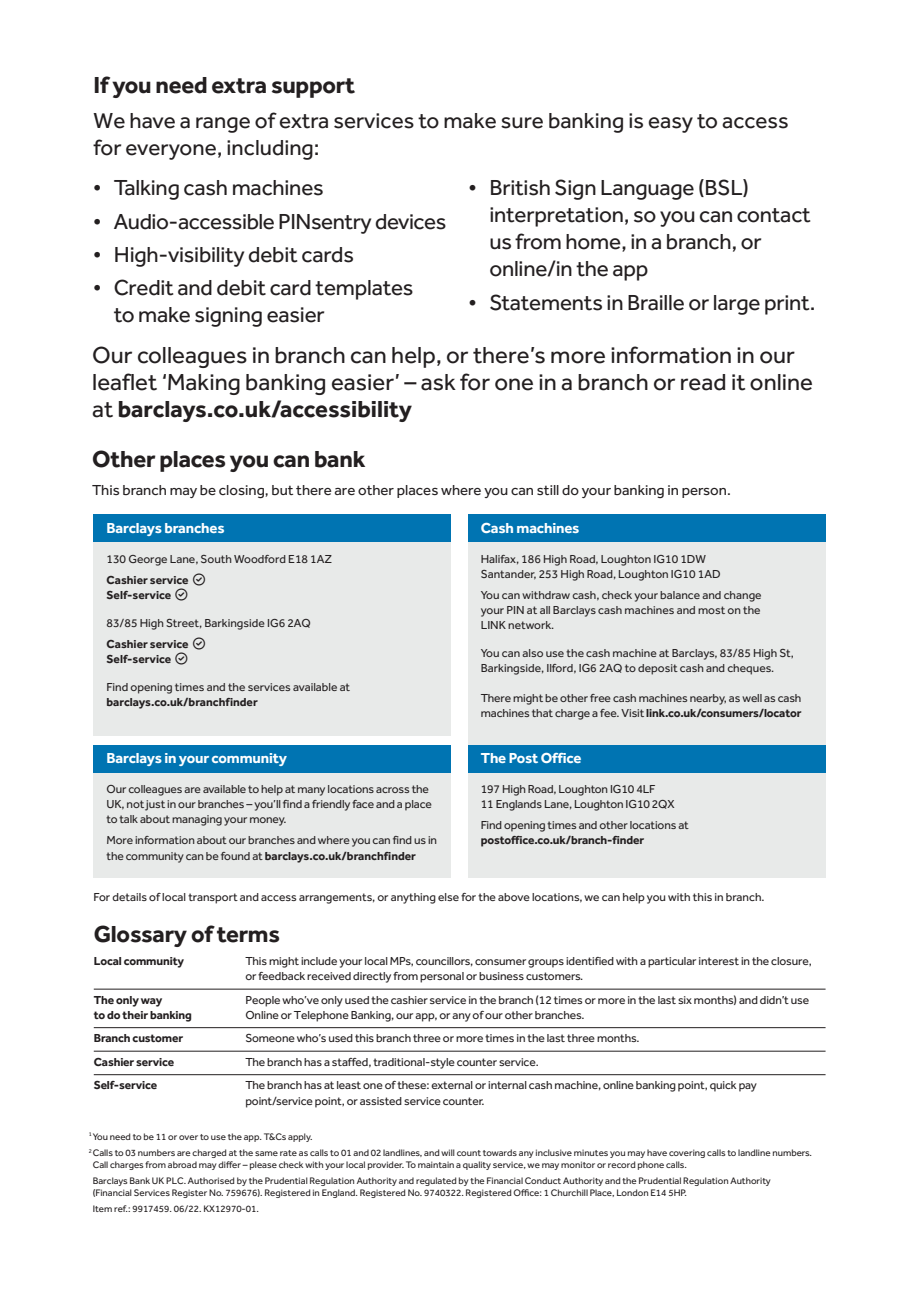
<style>
.page{position:relative;width:919px;height:1289px;background:#fff}
.page>*{position:absolute;margin:0;border:0;box-sizing:border-box;transform-origin:0 0}
.t1{font:24px/27px "Effra";color:#231f20}
.t2{font:700 24px "Effra";letter-spacing:-.01em;color:#231f20}
.t3{font:22.5px/27px "Effra";letter-spacing:-.01em;color:#231f20}
.t4{font:15px "Effra";color:#231f20}
.t5{font:700 15px "Effra";letter-spacing:-.01em;color:#fff}
.t6{font:12px/15px "Effra";letter-spacing:-.01em;color:#231f20}
.t7{font:700 12px/15px "Effra";letter-spacing:-.01em;color:#231f20}
.t8{font:9.75px/16.2px "Effra";color:#231f20}
.s1{font-weight:700}
</style>
<div class="page">
<div style="left:94px;top:542px;width:357px;height:193px;background:#e8eae9"></div>
<div style="left:94px;top:772px;width:357px;height:105px;background:#e8eae9"></div>
<div style="left:468px;top:542px;width:357px;height:202px;background:#e8eae9"></div>
<div style="left:468px;top:772px;width:357px;height:105px;background:#e8eae9"></div>
<hr style="left:94px;top:988px;width:731px;height:1px;background:#231f20">
<hr style="left:94px;top:1027px;width:731px;height:1px;background:#231f20">
<hr style="left:94px;top:1050px;width:731px;height:1px;background:#231f20">
<hr style="left:94px;top:1074px;width:731px;height:1px;background:#231f20">
<div style="left:94px;top:514px;width:357px;height:28px;background:#0074b2"></div>
<div style="left:94px;top:744px;width:357px;height:28px;background:#0074b2"></div>
<div style="left:468px;top:514px;width:357px;height:28px;background:#0074b2"></div>
<div style="left:468px;top:744px;width:357px;height:28px;background:#0074b2"></div>
<h1 class="t2" style="left:94px;top:70px;width:263px">If you need extra support</h1>
<h2 class="t3" style="left:94px;top:107px;width:696px">We have a range of extra services to make sure banking is easy to access for everyone, including:</h2>
<h2 class="t3" style="left:93px;top:174px;width:232px">• Talking cash machines</h2>
<h2 class="t3" style="left:93px;top:207px;width:355px">• Audio-accessible PINsentry devices</h2>
<h2 class="t3" style="left:93px;top:241px;width:263px">• High-visibility debit cards</h2>
<h2 class="t3" style="left:114px;top:274px;width:301px;text-indent:-21px">• Credit and debit card templates to make signing easier</h2>
<h2 class="t3" style="left:489px;top:174px;width:323px;text-indent:-21px">• British Sign Language (BSL) interpretation, so you can contact us from home, in a branch, or online/in the app</h2>
<h2 class="t3" style="left:468px;top:288px;width:349px">• Statements in Braille or large print.</h2>
<h1 class="t1" style="left:92px;top:341px;width:722px">Our colleagues in branch can help, or there’s more information in our leaflet ‘Making banking easier’ – ask for one in a branch or read it online at <span class="s1">barclays.co.uk/accessibility</span></h1>
<h1 class="t2" style="left:92px;top:444px;width:275px">Other places you can bank</h1>
<p class="t4" style="left:92px;top:481px;width:640px">This branch may be closing, but there are other places where you can still do your banking in person.</p>
<p class="t5" style="left:106px;top:518px;width:120px">Barclays branches</p>
<p class="t6" style="left:106px;top:551px;width:227px">130 George Lane, South Woodford E18 1AZ</p>
<p class="t7" style="left:106px;top:572px;width:84px">Cashier service<br>Self-service</p>
<p class="t6" style="left:106px;top:615px;width:206px">83/85 High Street, Barkingside IG6 2AQ</p>
<p class="t7" style="left:106px;top:636px;width:84px">Cashier service<br>Self-service</p>
<p class="t6" style="left:106px;top:679px;width:245px">Find opening times and the services available at</p>
<p class="t7" style="left:106px;top:694px;width:153px">barclays.co.uk/branchfinder</p>
<p class="t5" style="left:106px;top:749px;width:182px">Barclays in your community</p>
<p class="t6" style="left:106px;top:781px;width:327px">Our colleagues are available to help at many locations across the<br>UK, not just in our branches – you’ll find a friendly face and a place to talk about managing your money.</p>
<p class="t6" style="left:106px;top:832px;width:332px">More information about our branches and where you can find us in the community can be found at <span class="s1">barclays.co.uk/branchfinder</span></p>
<p class="t5" style="left:480px;top:518px;width:100px">Cash machines</p>
<p class="t6" style="left:480px;top:551px;width:241px">Halifax, 186 High Road, Loughton IG10 1DW<br>Santander, 253 High Road, Loughton IG10 1AD</p>
<p class="t6" style="left:480px;top:587px;width:282px;text-align:justify">You can withdraw cash, check your balance and change your PIN at all Barclays cash machines and most on the LINK network.</p>
<p class="t6" style="left:480px;top:645px;width:314px">You can also use the cash machine at Barclays, 83/85 High St,<br>Barkingside, Ilford, IG6 2AQ to deposit cash and cheques.</p>
<p class="t6" style="left:480px;top:690px;width:322px">There might be other free cash machines nearby, as well as cash machines that charge a fee. Visit <span class="s1">link.co.uk/consumers/locator</span></p>
<p class="t5" style="left:480px;top:749px;width:102px">The Post Office</p>
<p class="t6" style="left:480px;top:781px;width:195px">197 High Road, Loughton IG10 4LF<br>11 Englands Lane, Loughton IG10 2QX</p>
<p class="t6" style="left:480px;top:817px;width:209px">Find opening times and other locations at</p>
<p class="t7" style="left:480px;top:832px;width:165px">postoffice.co.uk/branch-finder</p>
<p class="t6" style="left:94px;top:889px;width:672px">For details of local transport and access arrangements, or anything else for the above locations, we can help you with this in branch.</p>
<h1 class="t2" style="left:94px;top:919px;width:188px">Glossary of terms</h1>
<p class="t7" style="left:94px;top:953px;width:92px">Local community</p>
<p class="t6" style="left:245px;top:953px;width:568px">This might include your local MPs, councillors, consumer groups identified with a particular interest in the closure, or feedback received directly from personal or business customers.</p>
<p class="t7" style="left:94px;top:992px;width:70px">The only way</p>
<p class="t6" style="left:245px;top:992px;width:565px">People who’ve only used the cashier service in the branch (12 times or more in the last six months) and didn’t use</p>
<p class="t7" style="left:94px;top:1007px;width:100px">to do their banking</p>
<p class="t6" style="left:245px;top:1007px;width:340px">Online or Telephone Banking, our app, or any of our other branches.</p>
<p class="t7" style="left:94px;top:1030px;width:91px">Branch customer</p>
<p class="t6" style="left:245px;top:1030px;width:395px">Someone who’s used this branch three or more times in the last three months.</p>
<p class="t7" style="left:94px;top:1054px;width:82px">Cashier service</p>
<p class="t6" style="left:245px;top:1054px;width:295px">The branch has a staffed, traditional-style counter service.</p>
<p class="t7" style="left:94px;top:1077px;width:65px">Self-service</p>
<p class="t6" style="left:245px;top:1077px;width:513px">The branch has at least one of these: external or internal cash machine, online banking point, quick pay point/service point, or assisted service counter.</p>
<p class="t8" style="left:89px;top:1128px;width:724px"><sup>1</sup>You need to be 11 or over to use the app. T&amp;Cs apply.<br><sup>2</sup>Calls to 03 numbers are charged at the same rate as calls to 01 and 02 landlines, and will count towards any inclusive minutes you may have covering calls to landline numbers.</p>
<p class="t8" style="left:93px;top:1156px;width:679px">Call charges from abroad may differ – please check with your local provider. To maintain a quality service, we may monitor or record phone calls.<br>Barclays Bank UK PLC. Authorised by the Prudential Regulation Authority and regulated by the Financial Conduct Authority and the Prudential Regulation Authority</p>
<p class="t8" style="left:93px;top:1184px;width:596px">(Financial Services Register No. 759676). Registered in England. Registered No. 9740322. Registered Office: 1 Churchill Place, London E14 5HP.<br>Item ref.: 9917459. 06/22. KX12970-01.</p>
</div>
